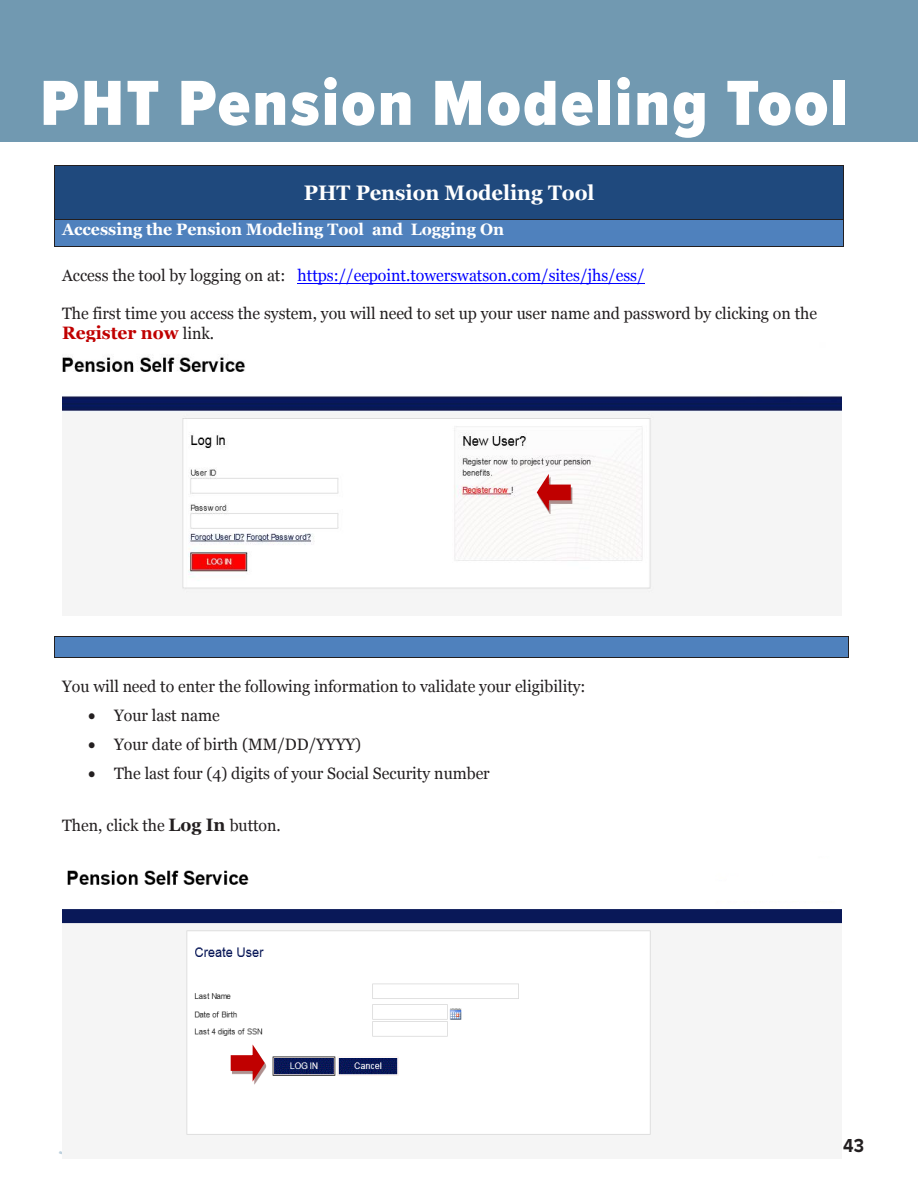
<style>
.page{position:relative;width:918px;height:1188px;background:#fff}
.page>*{position:absolute;margin:0;border:0;box-sizing:border-box;transform-origin:0 0}
._0_-_Page_Header_19{font:900 66px "Proxima Nova Cond";letter-spacing:.04em;color:#fff}
.t1{font:700 21px "Georgia";color:#fff}
.t2{font:700 19.5px "Proxima Nova";color:#231f20;scale:.9 1}
.t3{font:700 18px "Georgia";color:#c00000}
.t4{font:16.5px "Georgia";color:#231f20}
.t5{font:16.5px "Georgia";color:#00f}
.t6{font:700 16.5px "Georgia";color:#fff}
.s1{color:#231f20}
.s2{font-weight:400;font-size:16.5px;color:#231f20}
.s3{font-weight:700;font-size:18px}
</style>
<div class="page">
<div style="left:0;top:0;width:918px;height:142px;background:#7199b1"></div>
<div style="left:55px;top:166px;width:789px;height:15px;background:#1f497d"></div>
<div style="left:55px;top:181px;width:7px;height:24px;background:#1f497d"></div>
<div style="left:836px;top:181px;width:8px;height:24px;background:#1f497d"></div>
<div style="left:55px;top:205px;width:789px;height:15px;background:#1f497d"></div>
<div style="left:62px;top:181px;width:774px;height:24px;background:#1f497d"></div>
<hr style="left:55px;top:165px;width:789px;height:1px;background:#231f20">
<hr style="left:54px;top:166px;width:1px;height:54px;background:#231f20">
<hr style="left:844px;top:166px;width:1px;height:54px;background:#231f20">
<div style="left:55px;top:220px;width:7px;height:19px;background:#4f81bd"></div>
<div style="left:836px;top:220px;width:8px;height:19px;background:#4f81bd"></div>
<div style="left:55px;top:239px;width:789px;height:8px;background:#4f81bd"></div>
<div style="left:62px;top:220px;width:774px;height:19px;background:#4f81bd"></div>
<hr style="left:55px;top:220px;width:789px;height:1px;background:#231f20">
<svg style="left:54px;top:220px;width:1px;height:27px"></svg>
<hr style="left:55px;top:247px;width:789px;height:1px;background:#231f20">
<hr style="left:298px;top:283px;width:347px;height:1px;background:#00f">
<div style="left:55px;top:637px;width:7px;height:7px;background:#4f81bd"></div>
<div style="left:840px;top:637px;width:8px;height:7px;background:#4f81bd"></div>
<div style="left:55px;top:644px;width:793px;height:13px;background:#4f81bd"></div>
<div style="left:62px;top:637px;width:778px;height:7px;background:#4f81bd"></div>
<hr style="left:55px;top:636px;width:793px;height:1px;background:#231f20">
<svg style="left:54px;top:636px;width:1px;height:22px"></svg>
<hr style="left:55px;top:658px;width:793px;height:1px;background:#231f20">
<svg style="left:848px;top:636px;width:1px;height:22px"></svg>
<img style="left:62px;top:355px;width:779px;height:238px">
<img style="left:62px;top:870px;width:779px;height:265px">
<svg style="left:533px;top:467px;width:40px;height:51px"></svg>
<svg style="left:229px;top:1037px;width:39px;height:52px"></svg>
<p class="_0_-_Page_Header_19" style="left:40px;top:54px;width:809px">PHT Pension Modeling Tool</p>
<p class="t1" style="left:304px;top:179px;width:292px">PHT Pension Modeling Tool</p>
<p class="t6" style="left:62px;top:219px;width:443px">Accessing the Pension Modeling Tool and Logging On</p>
<p class="t5" style="left:62px;top:266px;width:584px"><span class="s1">Access the tool by logging on at:</span> https://eepoint.towerswatson.com/sites/jhs/ess/</p>
<p class="t4" style="left:62px;top:303px;width:757px">The first time you access the system, you will need to set up your user name and password by clicking on the</p>
<p class="t3" style="left:62px;top:321px;width:154px">Register now <span class="s2">link.</span></p>
<p class="t4" style="left:62px;top:676px;width:525px">You will need to enter the following information to validate your eligibility:</p>
<p class="t4" style="left:88px;top:705px;width:133px">• Your last name</p>
<p class="t4" style="left:88px;top:734px;width:275px">• Your date of birth (MM/DD/YYYY)</p>
<p class="t4" style="left:88px;top:764px;width:403px">• The last four (4) digits of your Social Security number</p>
<p class="t4" style="left:62px;top:816px;width:220px">Then, click the <span class="s3">Log In</span> button.</p>
<p class="t2" style="left:843px;top:1134px;width:25px">43</p>
</div>
